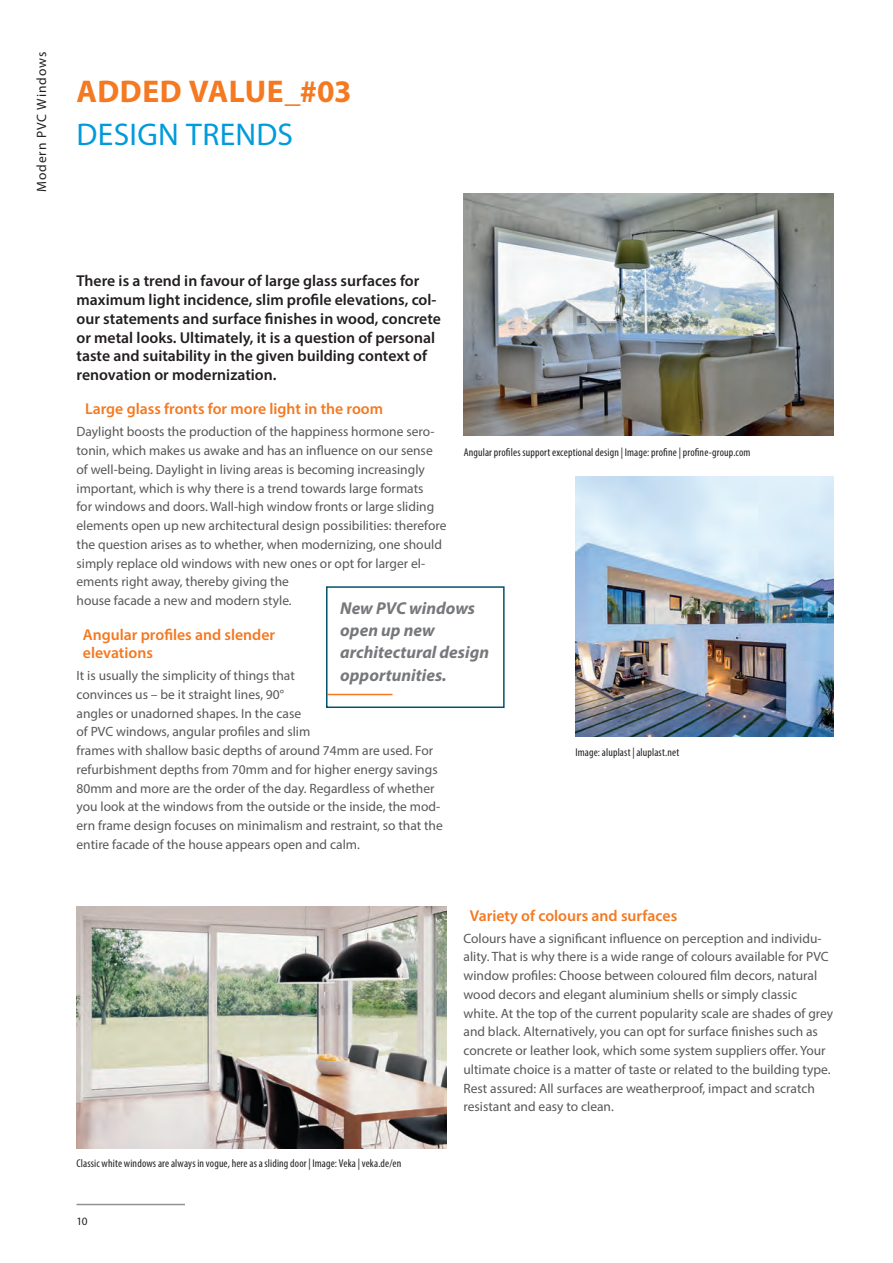
<style>
.page{position:relative;width:893px;height:1263px;background:#fff}
.page>*{position:absolute;margin:0;border:0;box-sizing:border-box;transform-origin:0 0}
.Headline_zweifarbig{font:700 31.5px/43.5px "Myriad Pro";letter-spacing:.005em;color:#f47921}
.Textklinke{font:italic 700 17.25px/22.5px "Myriad Pro";color:#76787b}
.Anleser{font:600 15.75px/18.8px "Myriad Pro";color:#231f20}
.Zwischenheadline_10{font:600 15.75px/18.8px "Myriad Pro";color:#f47921}
.Fliesstext{font:13.5px/18.8px "Myriad Pro";color:#57585a}
.t1{font:13.5px "Myriad Pro";letter-spacing:.065em;color:#231f20}
.Bildnachweis{font:condensed 11.25px "Myriad Pro";letter-spacing:.015em;color:#231f20}
.t2{font:11.25px "Myriad Pro";color:#231f20}
.s1{font-weight:400;color:#009bdb}
</style>
<div class="page">
<hr style="left:77px;top:1204px;width:108px;height:1px;background:#8e9294">
<img style="left:77px;top:907px;width:369px;height:242px">
<hr style="left:327px;top:694px;width:66px;height:1px;background:#f47921">
<div style="left:326px;top:586px;width:179px;height:122px;border:2px solid #00536d"></div>
<img style="left:575px;top:477px;width:258px;height:259px">
<img style="left:463px;top:193px;width:370px;height:243px">
<p class="t1" style="left:33px;top:192px;width:141px;rotate:-90deg">Modern PVC Windows</p>
<p class="Headline_zweifarbig" style="left:77px;top:68px;width:276px">ADDED VALUE_#03<br><span class="s1">DESIGN TRENDS</span></p>
<p class="Anleser" style="left:77px;top:271px;width:366px">There is a trend in favour of large glass surfaces for maximum light incidence, slim profile elevations, col&shy;our statements and surface finishes in wood, concrete or metal looks. Ultimately, it is a question of personal taste and suitability in the given building context of renovation or modernization.</p>
<p class="Zwischenheadline_10" style="left:85px;top:399px;width:300px">Large glass fronts for more light in the room</p>
<p class="Fliesstext" style="left:77px;top:422px;width:371px">Daylight boosts the production of the happiness hormone sero&shy;tonin, which makes us awake and has an influence on our sense of well-being. Daylight in living areas is becoming increasingly important, which is why there is a trend towards large formats<br>for windows and doors. Wall-high window fronts or large sliding elements open up new architectural design possibilities: therefore the question arises as to whether, when modernizing, one should simply replace old windows with new ones or opt for larger el&shy;ements right away, thereby giving the<br>house facade a new and modern style.</p>
<p class="Zwischenheadline_10" style="left:83px;top:624px;width:194px">Angular profiles and slender elevations</p>
<p class="Fliesstext" style="left:77px;top:666px;width:368px">It is usually the simplicity of things that<br>convinces us – be it straight lines, 90°<br>angles or unadorned shapes. In the case<br>of PVC windows, angular profiles and slim<br>frames with shallow basic depths of around 74mm are used. For refurbishment depths from 70mm and for higher energy savings 80mm and more are the order of the day. Regardless of whether you look at the windows from the outside or the inside, the mod&shy;ern frame design focuses on minimalism and restraint, so that the entire facade of the house appears open and calm.</p>
<p class="Bildnachweis" style="left:464px;top:445px;width:288px">Angular profiles support exceptional design | Image: profine | profine-group.com</p>
<p class="Textklinke" style="left:340px;top:596px;width:150px">New PVC windows open up new architectural design opportunities.</p>
<p class="Bildnachweis" style="left:575px;top:745px;width:105px">Image: aluplast | aluplast.net</p>
<p class="Bildnachweis" style="left:77px;top:1156px;width:326px">Classic white windows are always in vogue, here as a sliding door | Image: Veka | veka.de/en</p>
<p class="t2" style="left:77px;top:1214px;width:13px">10</p>
<p class="Zwischenheadline_10" style="left:470px;top:906px;width:209px">Variety of colours and surfaces</p>
<p class="Fliesstext" style="left:463px;top:928px;width:371px">Colours have a significant influence on perception and individu&shy;ality. That is why there is a wide range of colours available for PVC window profiles: Choose between coloured film decors, natural wood decors and elegant aluminium shells or simply classic white. At the top of the current popularity scale are shades of grey and black. Alternatively, you can opt for surface finishes such as concrete or leather look, which some system suppliers offer. Your ultimate choice is a matter of taste or related to the building type.<br>Rest assured: All surfaces are weatherproof, impact and scratch resistant and easy to clean.</p>
</div>
